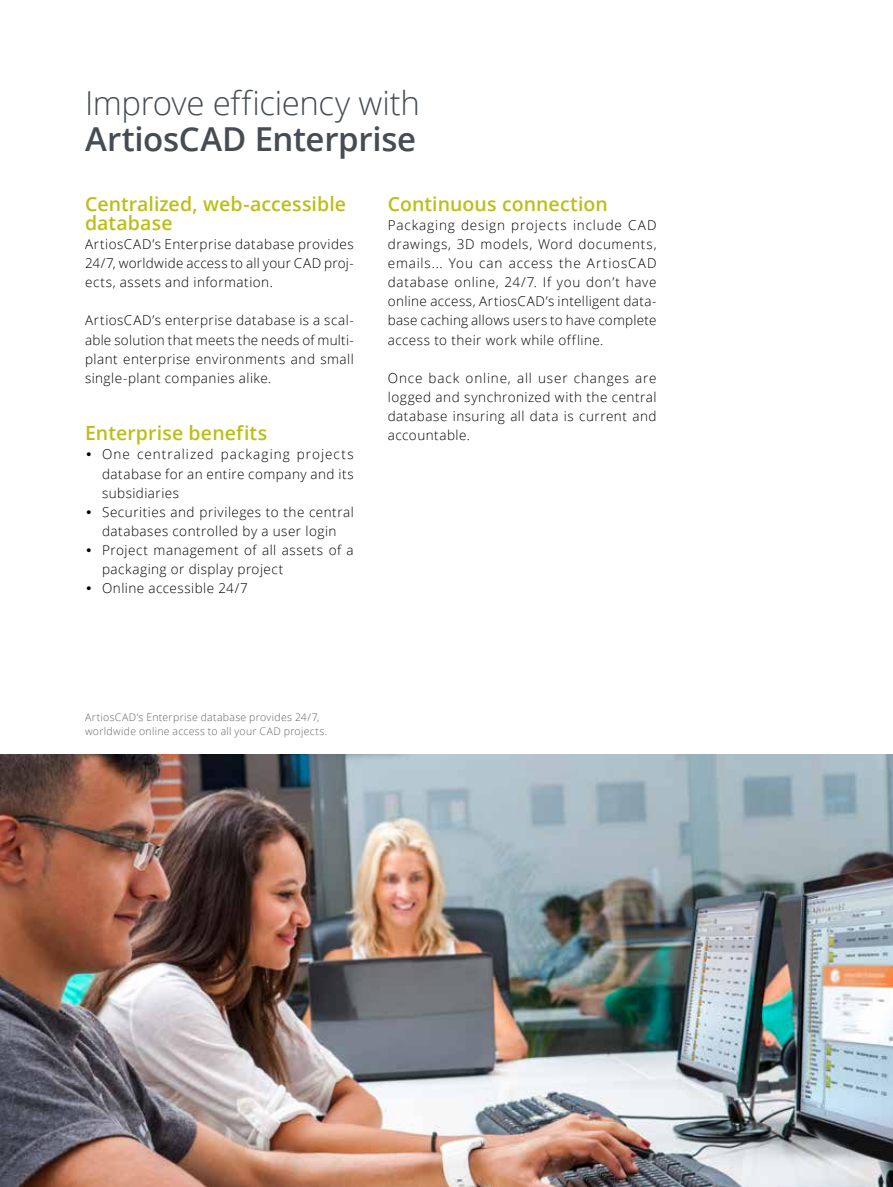
<style>
.page{position:relative;width:893px;height:1187px;background:#fff}
.page>*{position:absolute;margin:0;border:0;box-sizing:border-box;transform-origin:0 0}
.t1{font:300 33px "Open Sans";letter-spacing:-.01em;color:#454c54}
.t2{font:600 33px "Open Sans";letter-spacing:-.01em;color:#454c54}
.t3{font:600 19.5px/19.2px "Open Sans";letter-spacing:.005em;color:#bcbe18}
.t4{font:300 13.5px/19.2px "Open Sans";letter-spacing:.035em;color:#000;text-align:justify}
.t5{font:300 10.5px/13.5px "Open Sans";letter-spacing:.03em;color:#646363}
</style>
<div class="page">
<img style="left:0;top:754px;width:893px;height:432px">
<h1 class="t1" style="left:85px;top:80px;width:337px">Improve efficiency with</h1>
<h1 class="t2" style="left:85px;top:116px;width:333px">ArtiosCAD Enterprise</h1>
<h2 class="t3" style="left:85px;top:193px;width:263px">Centralized, web-accessible database</h2>
<p class="t4" style="left:85px;top:234px;width:270px">ArtiosCAD’s Enterprise database provides 24/7, worldwide access to all your CAD proj&shy;ects, assets and information.</p>
<p class="t4" style="left:85px;top:310px;width:270px">ArtiosCAD’s enterprise database is a scal&shy;able solution that meets the needs of multi&shy;plant enterprise environments and small single-plant companies alike.</p>
<h2 class="t3" style="left:85px;top:423px;width:184px">Enterprise benefits</h2>
<p class="t4" style="left:102px;top:444px;width:253px;text-indent:-17px">• One centralized packaging projects database for an entire company and its subsidiaries</p>
<p class="t4" style="left:85px;top:502px;width:270px;text-align:center">• Securities and privileges to the central databases controlled by a user login</p>
<p class="t4" style="left:102px;top:540px;width:253px;text-indent:-17px">• Project management of all assets of a packaging or display project</p>
<p class="t4" style="left:85px;top:578px;width:164px">• Online accessible 24/7</p>
<h2 class="t3" style="left:388px;top:193px;width:222px">Continuous connection</h2>
<p class="t4" style="left:388px;top:215px;width:270px">Packaging design projects include CAD drawings, 3D models, Word documents, emails... You can access the ArtiosCAD database online, 24/7. If you don’t have online access, ArtiosCAD’s intelligent data&shy;base caching allows users to have complete access to their work while offline.</p>
<p class="t4" style="left:388px;top:368px;width:270px">Once back online, all user changes are logged and synchronized with the central database insuring all data is current and accountable.</p>
<p class="t5" style="left:85px;top:710px;width:244px">ArtiosCAD’s Enterprise database provides 24/7, worldwide online access to all your CAD projects.</p>
</div>
